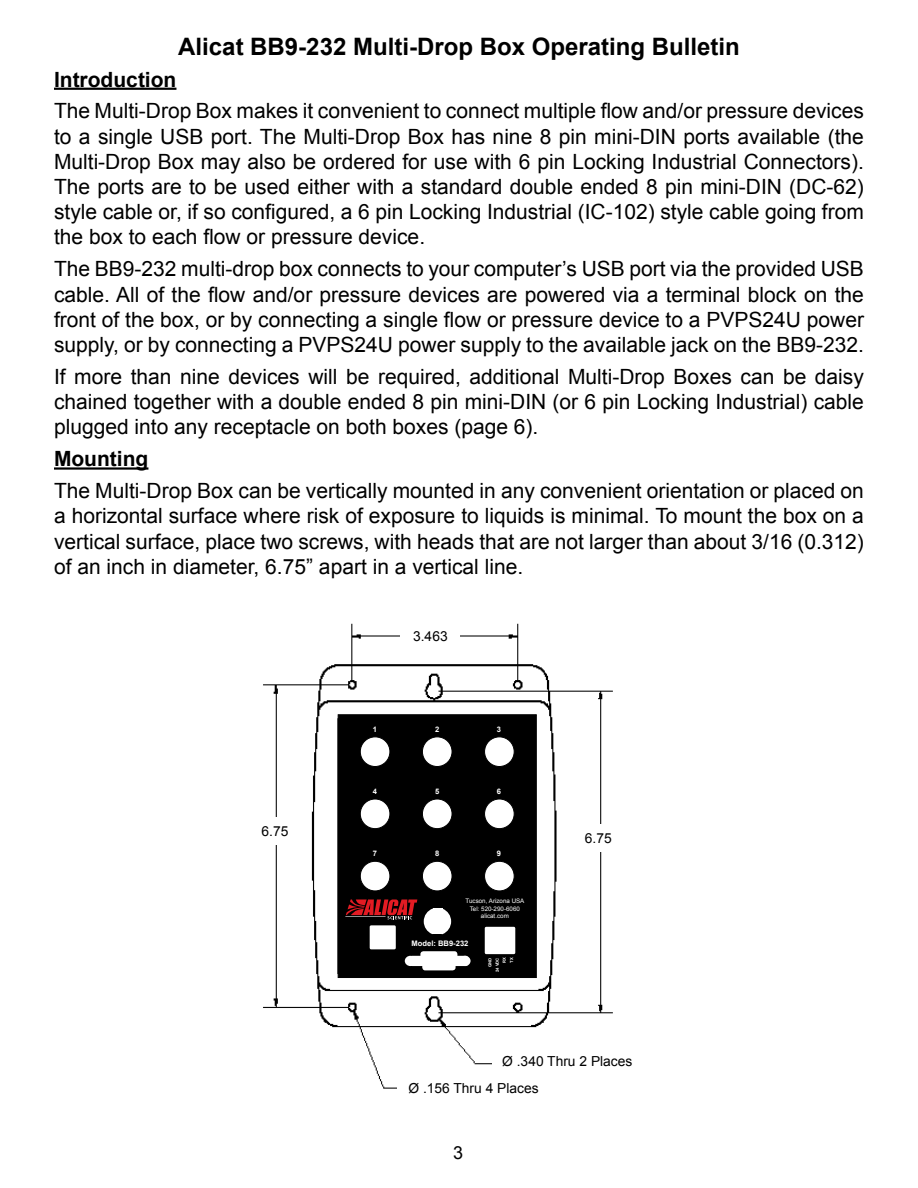
<style>
.page{position:relative;width:918px;height:1188px;background:#fff}
.page>*{position:absolute;margin:0;border:0;box-sizing:border-box;transform-origin:0 0}
.t1{font:700 24px "Arial";color:#000}
.t2{font:21px/25.2px "Arial";color:#000;text-align:justify}
.t3{font:700 21px "Arial";color:#000}
.t4{font:18px "Arial";color:#000}
.t5{font:13.8px/27px "Arial";color:#000}
.t6{font:700 7.65px "Arial";color:#fff}
.t7{font:6.15px/7.5px "Arial";color:#fff;text-align:center}
.t8{font:700 4.2px/7.2px "Arial";color:#fff;text-align:right}
</style>
<div class="page">
<hr style="left:54px;top:88px;width:122px;height:2px;background:#000">
<hr style="left:54px;top:467px;width:94px;height:3px;background:#000">
<img style="left:263px;top:623px;width:350px;height:466px">
<div style="left:493px;top:1049px;width:149px;height:25px;background:#fff"></div>
<div style="left:397px;top:1078px;width:153px;height:21px;background:#fff"></div>
<div style="left:569px;top:824px;width:59px;height:28px;background:#fff"></div>
<div style="left:245px;top:817px;width:60px;height:28px;background:#fff"></div>
<div style="left:401px;top:622px;width:59px;height:27px;background:#fff"></div>
<div style="left:338px;top:714px;width:199px;height:264px;background:#000;border:1px solid #000"></div>
<div style="left:485px;top:861px;width:29px;height:30px;background:#fff;border-radius:50%"></div>
<div style="left:484px;top:861px;width:31px;height:30px;border:1px solid #000;border-radius:50%"></div>
<div style="left:485px;top:927px;width:30px;height:27px;background:#fff;border-radius:2px"></div>
<div style="left:422px;top:861px;width:30px;height:30px;background:#fff;border-radius:50%"></div>
<div style="left:422px;top:861px;width:30px;height:30px;border:1px solid #000;border-radius:50%"></div>
<div style="left:360px;top:861px;width:30px;height:30px;background:#fff;border-radius:50%"></div>
<div style="left:360px;top:861px;width:30px;height:30px;border:1px solid #000;border-radius:50%"></div>
<div style="left:360px;top:799px;width:30px;height:30px;background:#fff;border-radius:50%"></div>
<div style="left:360px;top:799px;width:30px;height:30px;border:1px solid #000;border-radius:50%"></div>
<div style="left:485px;top:799px;width:29px;height:30px;background:#fff;border-radius:50%"></div>
<div style="left:484px;top:799px;width:31px;height:30px;border:1px solid #000;border-radius:50%"></div>
<div style="left:422px;top:799px;width:30px;height:30px;background:#fff;border-radius:50%"></div>
<div style="left:422px;top:799px;width:30px;height:30px;border:1px solid #000;border-radius:50%"></div>
<div style="left:485px;top:737px;width:29px;height:30px;background:#fff;border-radius:50%"></div>
<div style="left:484px;top:737px;width:31px;height:30px;border:1px solid #000;border-radius:50%"></div>
<div style="left:422px;top:737px;width:30px;height:30px;background:#fff;border-radius:50%"></div>
<div style="left:422px;top:737px;width:30px;height:30px;border:1px solid #000;border-radius:50%"></div>
<div style="left:360px;top:737px;width:30px;height:30px;background:#fff;border-radius:50%"></div>
<div style="left:360px;top:737px;width:30px;height:30px;border:1px solid #000;border-radius:50%"></div>
<div style="left:370px;top:925px;width:26px;height:24px;background:#fff;border-radius:2px"></div>
<svg style="left:346px;top:899px;width:71px;height:20px"></svg>
<hr style="left:345px;top:916px;width:41px;height:1px;background:#fff">
<svg style="left:424px;top:908px;width:27px;height:27px"></svg>
<div style="left:433px;top:909px;width:10px;height:25px;background:#fff"></div>
<div style="left:409px;top:956px;width:60px;height:10px;background:#fff;border-radius:3px"></div>
<div style="left:420px;top:951px;width:37px;height:10px;background:#fff;border-radius:3px"></div>
<div style="left:422px;top:960px;width:34px;height:10px;background:#fff;border-radius:3px"></div>
<div style="left:405px;top:956px;width:11px;height:10px;background:#fff;border-radius:50%"></div>
<div style="left:459px;top:956px;width:12px;height:10px;background:#fff;border-radius:50%"></div>
<p class="t1" style="left:178px;top:30px;width:563px">Alicat BB9-232 Multi-Drop Box Operating Bulletin</p>
<p class="t3" style="left:54px;top:65px;width:124px">Introduction</p>
<p class="t2" style="left:54px;top:99px;width:811px">The Multi-Drop Box makes it convenient to connect multiple flow and/or pressure devices to a single USB port. The Multi-Drop Box has nine 8 pin mini-DIN ports available (the Multi-Drop Box may also be ordered for use with 6 pin Locking Industrial Connectors).<br>The ports are to be used either with a standard double ended 8 pin mini-DIN (DC-62) style cable or, if so configured, a 6 pin Locking Industrial (IC-102) style cable going from the box to each flow or pressure device.</p>
<p class="t2" style="left:54px;top:257px;width:812px">The BB9-232 multi-drop box connects to your computer’s USB port via the provided USB cable. All of the flow and/or pressure devices are powered via a terminal block on the front of the box, or by connecting a single flow or pressure device to a PVPS24U power supply, or by connecting a PVPS24U power supply to the available jack on the BB9-232.</p>
<p class="t2" style="left:54px;top:364px;width:811px">If more than nine devices will be required, additional Multi-Drop Boxes can be daisy chained together with a double ended 8 pin mini-DIN (or 6 pin Locking Industrial) cable plugged into any receptacle on both boxes (page 6).</p>
<p class="t3" style="left:54px;top:445px;width:96px">Mounting</p>
<p class="t2" style="left:54px;top:478px;width:811px">The Multi-Drop Box can be vertically mounted in any convenient orientation or placed on a horizontal surface where risk of exposure to liquids is minimal. To mount the box on a vertical surface, place two screws, with heads that are not larger than about 3/16 (0.312) of an inch in diameter, 6.75” apart in a vertical line.</p>
<p class="t5" style="left:413px;top:622px;width:36px">3.463</p>
<p class="t6" style="left:373px;top:724px;width:6px">1</p>
<p class="t6" style="left:435px;top:724px;width:6px">2</p>
<p class="t6" style="left:497px;top:724px;width:6px">3</p>
<p class="t5" style="left:262px;top:818px;width:28px">6.75</p>
<p class="t6" style="left:373px;top:786px;width:6px">4</p>
<p class="t6" style="left:435px;top:786px;width:6px">5</p>
<p class="t6" style="left:497px;top:786px;width:6px">6</p>
<p class="t6" style="left:373px;top:849px;width:6px">7</p>
<p class="t6" style="left:435px;top:849px;width:6px">8</p>
<p class="t6" style="left:497px;top:849px;width:6px">9</p>
<p class="t7" style="left:466px;top:897px;width:60px">Tucson, Arizona USA<br>Tel: 520-290-6060 alicat.com</p>
<p class="t8" style="left:487px;top:972px;width:16px;rotate:-90deg">GND<br>24 VDC<br>RX<br>TX</p>
<p class="t6" style="left:412px;top:938px;width:58px">Model: BB9-232</p>
<p class="t5" style="left:585px;top:825px;width:28px">6.75</p>
<p class="t5" style="left:408px;top:1048px;width:226px;text-indent:94px">Ø .340 Thru 2 Places<br>Ø .156 Thru 4 Places</p>
<p class="t4" style="left:453px;top:1140px;width:12px">3</p>
</div>
